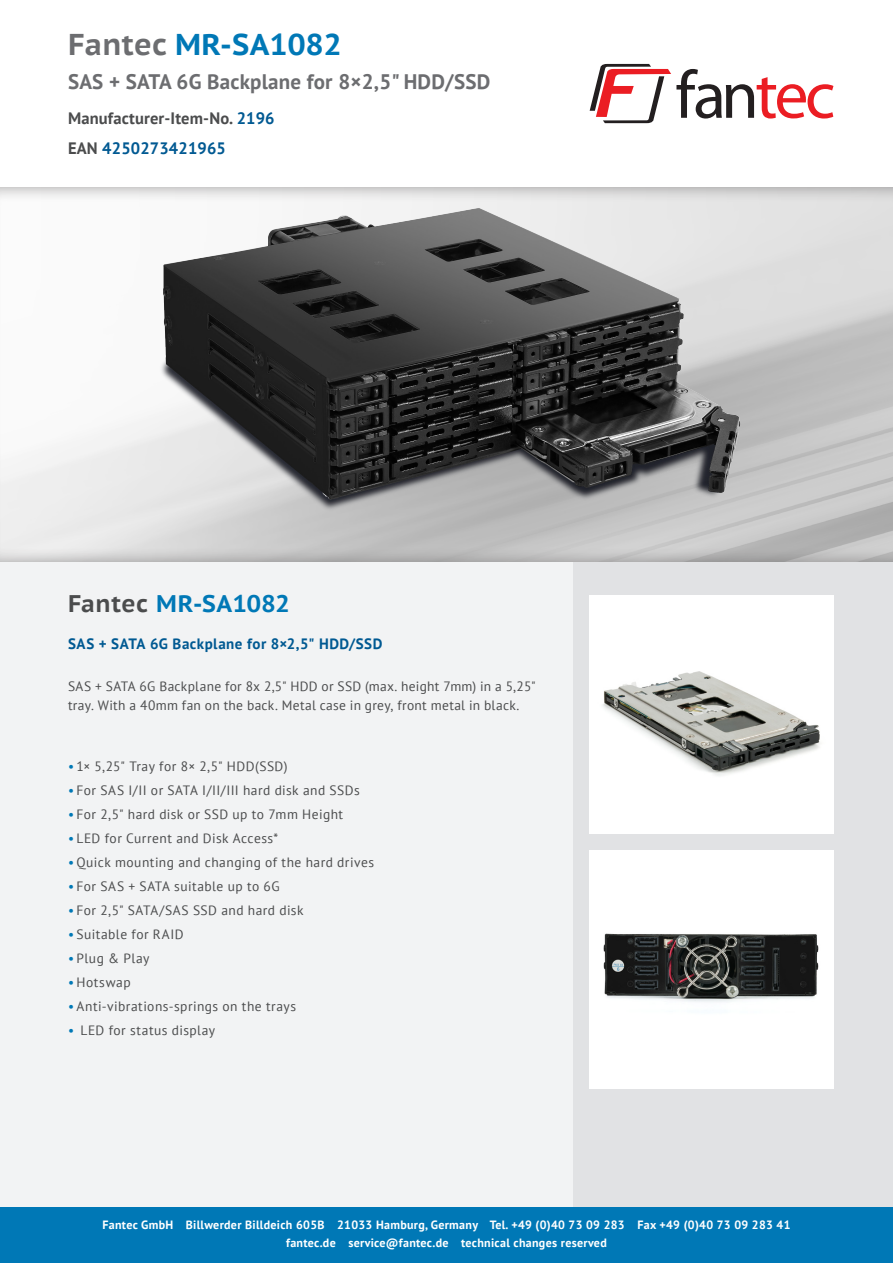
<style>
.page{position:relative;width:893px;height:1263px;background:#fff}
.page>*{position:absolute;margin:0;border:0;box-sizing:border-box;transform-origin:0 0}
.t1{font:700 30px "PT Sans Caption";letter-spacing:.01em;color:#0078b6}
.t2{font:700 24px "PT Sans Caption";letter-spacing:.02em;color:#0078b6}
.t3{font:700 21px "PT Sans";letter-spacing:.01em;color:#6c6d70}
.t4{font:700 16.5px/30px "PT Sans";letter-spacing:.01em;color:#4b4c4d}
.t5{font:700 15px "PT Sans";letter-spacing:.03em;color:#005992}
.t6{font:13.5px/19.5px "PT Sans";letter-spacing:.03em;color:#4b4c4d}
.t7{font:700 12px/18px "PT Sans";letter-spacing:.025em;color:#fff;text-align:center}
.s1{color:#6c6d70}
.s2{color:#005992}
.s3{color:#4b4c4d}
.s4{color:#0078b6}
</style>
<div class="page">
<div style="left:573px;top:187px;width:320px;height:1076px;background:#e1e2e4"></div>
<div style="left:0;top:187px;width:573px;height:1076px;background:#f2f3f4"></div>
<div style="left:0;top:1208px;width:893px;height:55px;background:#0078b6"></div>
<div style="left:0;top:186px;width:893px;height:377px;background:#231f20;opacity:.5"></div>
<svg style="left:590px;top:64px;width:243px;height:59px"></svg>
<img style="left:590px;top:850px;width:243px;height:239px">
<img style="left:590px;top:595px;width:243px;height:238px">
<img style="left:125px;top:187px;width:651px;height:374px">
<h1 class="t1" style="left:68px;top:25px;width:275px"><span class="s1">Fantec</span> MR-SA1082</h1>
<h3 class="t3" style="left:68px;top:68px;width:424px">SAS + SATA 6G Backplane for 8×2,5" HDD/SSD</h3>
<p class="t4" style="left:68px;top:102px;width:208px">Manufacturer-Item-No. <span class="s2">2196<br></span>EAN <span class="s2">4250273421965</span></p>
<h2 class="t2" style="left:68px;top:588px;width:223px"><span class="s3">Fantec</span> MR-SA1082</h2>
<p class="t5" style="left:68px;top:634px;width:316px">SAS + SATA 6G Backplane for 8×2,5" HDD/SSD</p>
<p class="t6" style="left:68px;top:676px;width:469px">SAS + SATA 6G Backplane for 8x 2,5" HDD or SSD (max. height 7mm) in a 5,25" tray. With a 40mm fan on the back. Metal case in grey, front metal in black.</p>
<p class="t6" style="left:68px;top:756px;width:221px"><span class="s4">•</span> 1× 5,25" Tray for 8× 2,5" HDD(SSD)</p>
<p class="t6" style="left:68px;top:780px;width:293px"><span class="s4">•</span> For SAS I/II or SATA I/II/III hard disk and SSDs</p>
<p class="t6" style="left:68px;top:805px;width:277px"><span class="s4">•</span> For 2,5" hard disk or SSD up to 7mm Height</p>
<p class="t6" style="left:68px;top:829px;width:212px"><span class="s4">•</span> LED for Current and Disk Access*</p>
<p class="t6" style="left:68px;top:853px;width:308px"><span class="s4">•</span> Quick mounting and changing of the hard drives</p>
<p class="t6" style="left:68px;top:877px;width:213px"><span class="s4">•</span> For SAS + SATA suitable up to 6G</p>
<p class="t6" style="left:68px;top:901px;width:237px"><span class="s4">•</span> For 2,5" SATA/SAS SSD and hard disk</p>
<p class="t6" style="left:68px;top:925px;width:117px"><span class="s4">•</span> Suitable for RAID</p>
<p class="t6" style="left:68px;top:949px;width:83px"><span class="s4">•</span> Plug &amp; Play</p>
<p class="t6" style="left:68px;top:973px;width:64px"><span class="s4">•</span> Hotswap</p>
<p class="t6" style="left:68px;top:997px;width:230px"><span class="s4">•</span> Anti-vibrations-springs on the trays</p>
<p class="t6" style="left:68px;top:1021px;width:149px"><span class="s4">•</span> LED for status display</p>
<p class="t7" style="left:102px;top:1216px;width:689px">Fantec GmbH Billwerder Billdeich 605B 21033 Hamburg, Germany Tel. +49 (0)40 73 09 283 Fax +49 (0)40 73 09 283 41 fantec.de service@fantec.de technical changes reserved</p>
</div>
